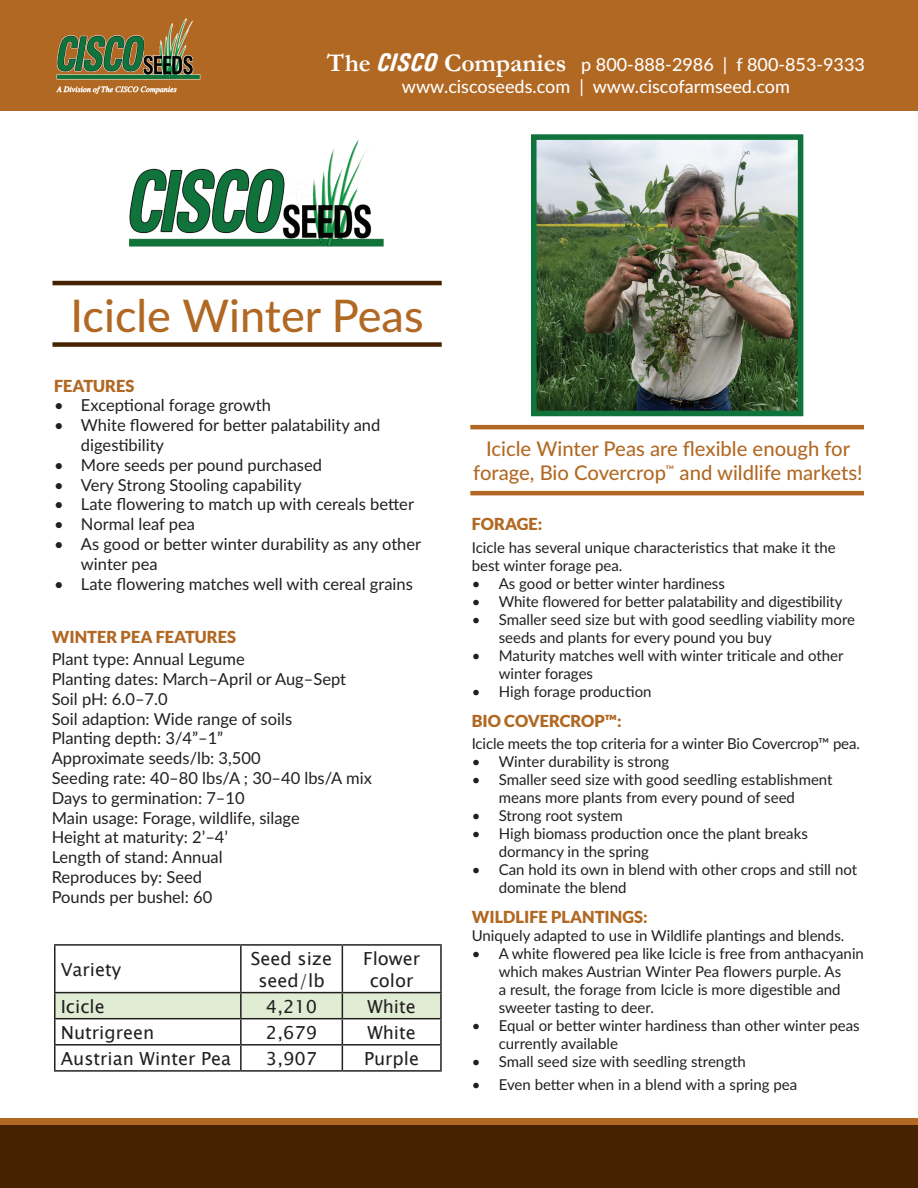
<style>
.page{position:relative;width:918px;height:1188px;background:#fff}
.page>*{position:absolute;margin:0;border:0;box-sizing:border-box;transform-origin:0 0}
.t1{font:500 45px "Lato";color:#b16823}
.t2{font:500 20.25px/24.3px "Lato";color:#b16823;text-align:center}
.t3{font:18px/21.6px "Lucida Sans Unicode";color:#231f20;text-align:center}
.t4{font:500 18px/21.6px "Lato";color:#fff;text-align:center}
.t5{font:16.5px/19.8px "Lato";color:#231f20}
.t6{font:900 16.5px "Lato";color:#b16823}
.t7{font:15px/18px "Lato";color:#231f20}
.s1{font-family:"Garamond";font-weight:700;font-size:25.5px}
.s2{font-family:"Univers Condensed";font-weight:700;font-style:italic;font-size:25.5px}
</style>
<div class="page">
<svg style="left:0;top:1119px;width:918px;height:7px;background:#a15e1e"></svg>
<div style="left:0;top:0;width:918px;height:110px;background:#b16823"></div>
<div style="left:0;top:1126px;width:918px;height:62px;background:#472200"></div>
<img style="left:56px;top:18px;width:145px;height:76px">
<svg style="left:144px;top:38px;width:16px;height:18px"></svg>
<img style="left:538px;top:141px;width:258px;height:268px">
<div style="left:531px;top:134px;width:272px;height:282px;border:6px solid #10733b"></div>
<hr style="left:52px;top:281px;width:390px;height:4px;background:#472200">
<div style="left:52px;top:342px;width:390px;height:5px;background:#472200"></div>
<hr style="left:470px;top:425px;width:394px;height:4px;background:#b16823">
<hr style="left:470px;top:491px;width:394px;height:4px;background:#b16823">
<hr style="left:54px;top:944px;width:187px;height:2px;background:#231f20">
<hr style="left:54px;top:946px;width:2px;height:46px;background:#231f20">
<hr style="left:241px;top:944px;width:101px;height:2px;background:#231f20">
<hr style="left:240px;top:946px;width:2px;height:46px;background:#231f20">
<hr style="left:342px;top:944px;width:100px;height:2px;background:#231f20">
<hr style="left:342px;top:946px;width:1px;height:46px;background:#231f20">
<hr style="left:440px;top:946px;width:2px;height:46px;background:#231f20">
<hr style="left:54px;top:992px;width:187px;height:1px;background:#231f20">
<hr style="left:54px;top:993px;width:2px;height:25px;background:#231f20">
<hr style="left:241px;top:992px;width:101px;height:1px;background:#231f20">
<hr style="left:342px;top:992px;width:100px;height:1px;background:#231f20">
<hr style="left:440px;top:993px;width:2px;height:25px;background:#231f20">
<hr style="left:54px;top:1018px;width:187px;height:1px;background:#231f20">
<hr style="left:54px;top:1019px;width:2px;height:25px;background:#231f20">
<hr style="left:342px;top:1018px;width:100px;height:1px;background:#231f20">
<hr style="left:440px;top:1019px;width:2px;height:25px;background:#231f20">
<hr style="left:54px;top:1044px;width:187px;height:2px;background:#231f20">
<hr style="left:54px;top:1046px;width:2px;height:24px;background:#231f20">
<hr style="left:342px;top:1044px;width:100px;height:2px;background:#231f20">
<svg style="left:55px;top:993px;width:386px;height:77px"></svg>
<hr style="left:440px;top:1046px;width:2px;height:24px;background:#231f20">
<hr style="left:54px;top:1070px;width:187px;height:2px;background:#231f20">
<hr style="left:241px;top:1070px;width:101px;height:2px;background:#231f20">
<hr style="left:342px;top:1070px;width:100px;height:2px;background:#231f20">
<img style="left:129px;top:139px;width:255px;height:108px">
<p class="t4" style="left:327px;top:53px;width:540px"><span class="s1">The</span> <span class="s2">CISCO</span> <span class="s1">Companies</span> p 800-888-2986 | f 800-853-9333 www.ciscoseeds.com | www.ciscofarmseed.com</p>
<h1 class="t1" style="left:71px;top:283px;width:354px">Icicle Winter Peas</h1>
<p class="t6" style="left:54px;top:376px;width:82px">FEATURES</p>
<p class="t5" style="left:54px;top:395px;width:218px">• Exceptional forage growth</p>
<p class="t5" style="left:81px;top:415px;width:301px;text-indent:-27px">• White flowered for better palatability and digestibility</p>
<p class="t5" style="left:54px;top:454px;width:269px">• More seeds per pound purchased</p>
<p class="t5" style="left:54px;top:474px;width:249px">• Very Strong Stooling capability</p>
<p class="t5" style="left:54px;top:494px;width:362px">• Late flowering to match up with cereals better</p>
<p class="t5" style="left:54px;top:514px;width:143px">• Normal leaf pea</p>
<p class="t5" style="left:81px;top:533px;width:342px;text-indent:-27px">• As good or better winter durability as any other winter pea</p>
<p class="t5" style="left:54px;top:573px;width:360px">• Late flowering matches well with cereal grains</p>
<p class="t6" style="left:52px;top:627px;width:186px">WINTER PEA FEATURES</p>
<p class="t5" style="left:52px;top:649px;width:322px">Plant type: Annual Legume<br>Planting dates: March–April or Aug–Sept<br>Soil pH: 6.0–7.0<br>Soil adaption: Wide range of soils<br>Planting depth: 3/4”–1”<br>Approximate seeds/lb: 3,500<br>Seeding rate: 40–80 lbs/A ; 30–40 lbs/A mix<br>Days to germination: 7–10<br>Main usage: Forage, wildlife, silage<br>Height at maturity: 2’–4’<br>Length of stand: Annual<br>Reproduces by: Seed<br>Pounds per bushel: 60</p>
<p class="t3" style="left:61px;top:959px;width:62px">Variety</p>
<p class="t3" style="left:251px;top:948px;width:83px">Seed size seed/lb</p>
<p class="t3" style="left:363px;top:948px;width:59px">Flower color</p>
<p class="t3" style="left:61px;top:996px;width:46px">Icicle</p>
<p class="t3" style="left:266px;top:996px;width:53px">4,210</p>
<p class="t3" style="left:367px;top:996px;width:50px">White</p>
<p class="t3" style="left:61px;top:1022px;width:95px">Nutrigreen</p>
<p class="t3" style="left:266px;top:1022px;width:53px">2,679</p>
<p class="t3" style="left:367px;top:1022px;width:50px">White</p>
<p class="t3" style="left:61px;top:1048px;width:172px">Austrian Winter Pea</p>
<p class="t3" style="left:266px;top:1048px;width:53px">3,907</p>
<p class="t3" style="left:364px;top:1048px;width:57px">Purple</p>
<h2 class="t2" style="left:473px;top:436px;width:391px">Icicle Winter Peas are flexible enough for forage, Bio Covercrop<sup>™</sup> and wildlife markets!</h2>
<p class="t6" style="left:472px;top:515px;width:72px">FORAGE:</p>
<p class="t7" style="left:472px;top:538px;width:366px">Icicle has several unique characteristics that make it the best winter forage pea.</p>
<p class="t7" style="left:472px;top:574px;width:255px">• As good or better winter hardiness</p>
<p class="t7" style="left:472px;top:592px;width:372px">• White flowered for better palatability and digestibility</p>
<p class="t7" style="left:499px;top:610px;width:358px;text-indent:-27px">• Smaller seed size but with good seedling viability more seeds and plants for every pound you buy</p>
<p class="t7" style="left:499px;top:646px;width:346px;text-indent:-27px">• Maturity matches well with winter triticale and other winter forages</p>
<p class="t7" style="left:472px;top:682px;width:181px">• High forage production</p>
<p class="t6" style="left:472px;top:711px;width:151px">BIO COVERCROP™:</p>
<p class="t7" style="left:472px;top:734px;width:390px">Icicle meets the top criteria for a winter Bio Covercrop™ pea.</p>
<p class="t7" style="left:472px;top:752px;width:199px">• Winter durability is strong</p>
<p class="t7" style="left:499px;top:770px;width:335px;text-indent:-27px">• Smaller seed size with good seedling establishment means more plants from every pound of seed</p>
<p class="t7" style="left:472px;top:806px;width:153px">• Strong root system</p>
<p class="t7" style="left:499px;top:824px;width:311px;text-indent:-27px">• High biomass production once the plant breaks dormancy in the spring</p>
<p class="t7" style="left:499px;top:860px;width:360px;text-indent:-27px">• Can hold its own in blend with other crops and still not dominate the blend</p>
<p class="t6" style="left:472px;top:908px;width:177px">WILDLIFE PLANTINGS:</p>
<p class="t7" style="left:472px;top:926px;width:374px">Uniquely adapted to use in Wildlife plantings and blends.</p>
<p class="t7" style="left:499px;top:944px;width:367px;text-indent:-27px">• A white flowered pea like Icicle is free from anthacyanin which makes Austrian Winter Pea flowers purple. As<br>a result, the forage from Icicle is more digestible and sweeter tasting to deer.</p>
<p class="t7" style="left:499px;top:1016px;width:362px;text-indent:-27px">• Equal or better winter hardiness than other winter peas currently available</p>
<p class="t7" style="left:472px;top:1052px;width:276px">• Small seed size with seedling strength</p>
<p class="t7" style="left:472px;top:1075px;width:327px">• Even better when in a blend with a spring pea</p>
</div>
